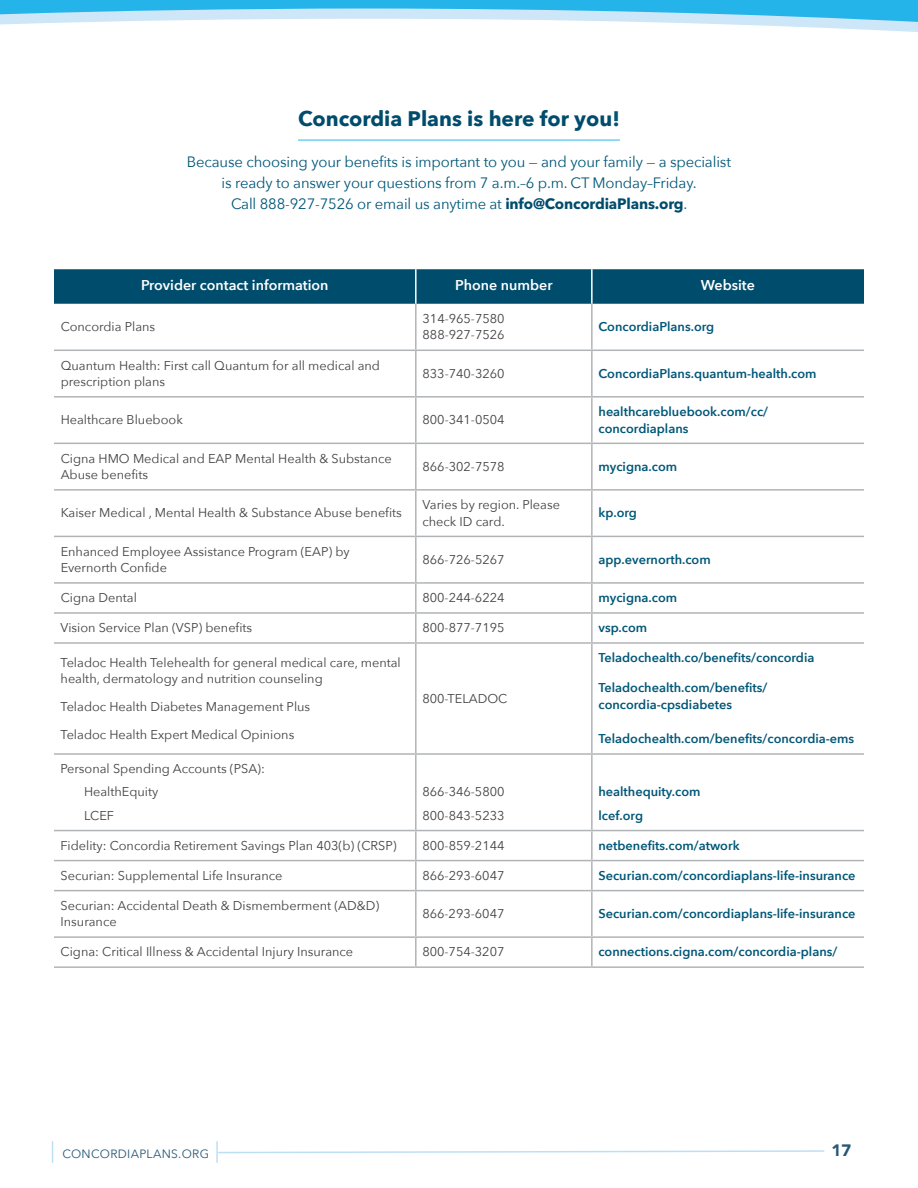
<style>
.page{position:relative;width:918px;height:1188px;background:#fff}
.page>*{position:absolute;margin:0;border:0;box-sizing:border-box;transform-origin:0 0}
.t1{font:700 21px "Avenir Next";color:#004c6c}
.t2{font:900 16.5px "Avenir";color:#295776}
.t3{font:15px/21px "Avenir Next";letter-spacing:-.01em;color:#005778;text-align:center}
.t4{font:600 14.25px "Avenir Next";color:#fff}
.t5{font:12.75px/16.5px "Avenir Next";color:#414042}
.t6{font:600 12.75px/16.5px "Avenir Next";color:#005778}
.t7{font:12px "Avenir Next";letter-spacing:.025em;color:#295776}
.s1{color:#005575}
.s2{font-family:"Avenir Next LT Pro";font-weight:700;color:#004c6c}
</style>
<div class="page">
<svg style="left:0;top:0;width:918px;height:32px"></svg>
<svg style="left:218px;top:1150px;width:607px;height:4px"></svg>
<hr style="left:216px;top:1141px;width:2px;height:22px;background:#bddff6">
<svg style="left:52px;top:1141px;width:1px;height:22px"></svg>
<hr style="left:298px;top:139px;width:322px;height:2px;background:#6dcff6">
<div style="left:54px;top:269px;width:810px;height:35px;background:#004c6c"></div>
<hr style="left:415px;top:269px;width:2px;height:35px;background:#fff">
<hr style="left:591px;top:269px;width:2px;height:35px;background:#fff">
<hr style="left:415px;top:304px;width:2px;height:46px;background:#b1b4b6">
<hr style="left:591px;top:304px;width:2px;height:46px;background:#b1b4b6">
<hr style="left:416px;top:350px;width:176px;height:1px;background:#b1b4b6">
<hr style="left:415px;top:351px;width:2px;height:45px;background:#b1b4b6">
<hr style="left:592px;top:350px;width:272px;height:1px;background:#b1b4b6">
<hr style="left:591px;top:351px;width:2px;height:45px;background:#b1b4b6">
<hr style="left:416px;top:396px;width:176px;height:2px;background:#b1b4b6">
<hr style="left:415px;top:398px;width:2px;height:45px;background:#b1b4b6">
<hr style="left:592px;top:396px;width:272px;height:2px;background:#b1b4b6">
<hr style="left:591px;top:398px;width:2px;height:45px;background:#b1b4b6">
<hr style="left:416px;top:443px;width:176px;height:1px;background:#b1b4b6">
<hr style="left:415px;top:444px;width:2px;height:45px;background:#b1b4b6">
<hr style="left:592px;top:443px;width:272px;height:1px;background:#b1b4b6">
<hr style="left:591px;top:444px;width:2px;height:45px;background:#b1b4b6">
<hr style="left:416px;top:489px;width:176px;height:2px;background:#b1b4b6">
<hr style="left:415px;top:491px;width:2px;height:45px;background:#b1b4b6">
<hr style="left:592px;top:489px;width:272px;height:2px;background:#b1b4b6">
<hr style="left:591px;top:491px;width:2px;height:45px;background:#b1b4b6">
<hr style="left:416px;top:536px;width:176px;height:1px;background:#b1b4b6">
<hr style="left:415px;top:537px;width:2px;height:45px;background:#b1b4b6">
<hr style="left:592px;top:536px;width:272px;height:1px;background:#b1b4b6">
<hr style="left:591px;top:537px;width:2px;height:45px;background:#b1b4b6">
<hr style="left:54px;top:582px;width:362px;height:2px;background:#b1b4b6">
<hr style="left:416px;top:582px;width:176px;height:2px;background:#b1b4b6">
<hr style="left:415px;top:584px;width:2px;height:28px;background:#b1b4b6">
<hr style="left:592px;top:582px;width:272px;height:2px;background:#b1b4b6">
<hr style="left:591px;top:584px;width:2px;height:28px;background:#b1b4b6">
<hr style="left:54px;top:612px;width:362px;height:2px;background:#b1b4b6">
<hr style="left:416px;top:612px;width:176px;height:2px;background:#b1b4b6">
<hr style="left:415px;top:614px;width:2px;height:28px;background:#b1b4b6">
<hr style="left:592px;top:612px;width:272px;height:2px;background:#b1b4b6">
<hr style="left:591px;top:614px;width:2px;height:28px;background:#b1b4b6">
<hr style="left:54px;top:642px;width:362px;height:2px;background:#b1b4b6">
<hr style="left:416px;top:642px;width:176px;height:2px;background:#b1b4b6">
<hr style="left:415px;top:644px;width:2px;height:109px;background:#b1b4b6">
<hr style="left:592px;top:642px;width:272px;height:2px;background:#b1b4b6">
<hr style="left:591px;top:644px;width:2px;height:109px;background:#b1b4b6">
<hr style="left:54px;top:753px;width:362px;height:2px;background:#b1b4b6">
<hr style="left:416px;top:753px;width:176px;height:2px;background:#b1b4b6">
<hr style="left:415px;top:755px;width:2px;height:75px;background:#b1b4b6">
<hr style="left:592px;top:753px;width:272px;height:2px;background:#b1b4b6">
<hr style="left:591px;top:755px;width:2px;height:75px;background:#b1b4b6">
<hr style="left:54px;top:830px;width:362px;height:1px;background:#b1b4b6">
<hr style="left:416px;top:830px;width:176px;height:1px;background:#b1b4b6">
<hr style="left:415px;top:831px;width:2px;height:29px;background:#b1b4b6">
<hr style="left:592px;top:830px;width:272px;height:1px;background:#b1b4b6">
<hr style="left:591px;top:831px;width:2px;height:29px;background:#b1b4b6">
<hr style="left:54px;top:860px;width:362px;height:1px;background:#b1b4b6">
<hr style="left:416px;top:860px;width:176px;height:1px;background:#b1b4b6">
<hr style="left:415px;top:861px;width:2px;height:29px;background:#b1b4b6">
<hr style="left:592px;top:860px;width:272px;height:1px;background:#b1b4b6">
<hr style="left:591px;top:861px;width:2px;height:29px;background:#b1b4b6">
<hr style="left:54px;top:890px;width:362px;height:1px;background:#b1b4b6">
<hr style="left:416px;top:890px;width:176px;height:1px;background:#b1b4b6">
<hr style="left:415px;top:891px;width:2px;height:45px;background:#b1b4b6">
<hr style="left:592px;top:890px;width:272px;height:1px;background:#b1b4b6">
<hr style="left:591px;top:891px;width:2px;height:45px;background:#b1b4b6">
<hr style="left:54px;top:936px;width:362px;height:2px;background:#b1b4b6">
<hr style="left:416px;top:936px;width:176px;height:2px;background:#b1b4b6">
<hr style="left:415px;top:938px;width:2px;height:28px;background:#b1b4b6">
<hr style="left:592px;top:936px;width:272px;height:2px;background:#b1b4b6">
<hr style="left:591px;top:938px;width:2px;height:28px;background:#b1b4b6">
<hr style="left:54px;top:966px;width:362px;height:2px;background:#b1b4b6">
<hr style="left:416px;top:966px;width:176px;height:2px;background:#b1b4b6">
<hr style="left:592px;top:966px;width:272px;height:2px;background:#b1b4b6">
<hr style="left:54px;top:350px;width:362px;height:1px;background:#b1b4b6">
<hr style="left:54px;top:396px;width:362px;height:2px;background:#b1b4b6">
<hr style="left:54px;top:443px;width:362px;height:1px;background:#b1b4b6">
<hr style="left:54px;top:489px;width:362px;height:2px;background:#b1b4b6">
<hr style="left:54px;top:536px;width:362px;height:1px;background:#b1b4b6">
<h1 class="t1" style="left:298px;top:100px;width:323px">Concordia Plans is here for you<span class="s1">!</span></h1>
<p class="t3" style="left:187px;top:151px;width:546px">Because choosing your benefits is important to you — and your family — a specialist is ready to answer your questions from 7 a.m.–6 p.m. CT Monday–Friday.<br>Call 888-927-7526 or email us anytime at <span class="s2">info@ConcordiaPlans.org</span>.</p>
<p class="t4" style="left:141px;top:273px;width:189px">Provider contact information</p>
<p class="t4" style="left:455px;top:273px;width:99px">Phone number</p>
<p class="t4" style="left:701px;top:273px;width:56px">Website</p>
<p class="t5" style="left:61px;top:318px;width:96px">Concordia Plans</p>
<p class="t5" style="left:423px;top:310px;width:84px">314-965-7580<br>888-927-7526</p>
<p class="t6" style="left:599px;top:318px;width:117px">ConcordiaPlans.org</p>
<p class="t5" style="left:61px;top:356px;width:321px">Quantum Health: First call Quantum for all medical and prescription plans</p>
<p class="t5" style="left:423px;top:365px;width:84px">833-740-3260</p>
<p class="t6" style="left:599px;top:365px;width:220px">ConcordiaPlans.quantum-health.com</p>
<p class="t5" style="left:61px;top:411px;width:124px">Healthcare Bluebook</p>
<p class="t5" style="left:423px;top:411px;width:84px">800-341-0504</p>
<p class="t6" style="left:599px;top:403px;width:171px">healthcarebluebook.com/cc/ concordiaplans</p>
<p class="t5" style="left:61px;top:449px;width:333px">Cigna HMO Medical and EAP Mental Health &amp; Substance<br>Abuse benefits</p>
<p class="t5" style="left:423px;top:458px;width:84px">866-302-7578</p>
<p class="t6" style="left:599px;top:458px;width:80px">mycigna.com</p>
<p class="t5" style="left:61px;top:504px;width:343px">Kaiser Medical , Mental Health &amp; Substance Abuse benefits</p>
<p class="t5" style="left:422px;top:496px;width:139px">Varies by region. Please check ID card.</p>
<p class="t6" style="left:599px;top:504px;width:40px">kp.org</p>
<p class="t5" style="left:61px;top:542px;width:291px">Enhanced Employee Assistance Program (EAP) by<br>Evernorth Confide</p>
<p class="t5" style="left:422px;top:551px;width:84px">866-726-5267</p>
<p class="t6" style="left:599px;top:551px;width:114px">app.evernorth.com</p>
<p class="t5" style="left:61px;top:589px;width:78px">Cigna Dental</p>
<p class="t5" style="left:422px;top:589px;width:84px">800-244-6224</p>
<p class="t6" style="left:599px;top:589px;width:80px">mycigna.com</p>
<p class="t5" style="left:61px;top:619px;width:193px">Vision Service Plan (VSP) benefits</p>
<p class="t5" style="left:422px;top:619px;width:84px">800-877-7195</p>
<p class="t6" style="left:598px;top:619px;width:50px">vsp.com</p>
<p class="t5" style="left:61px;top:653px;width:342px">Teladoc Health Telehealth for general medical care, mental health, dermatology and nutrition counseling</p>
<p class="t5" style="left:61px;top:692px;width:251px;line-height:27.8px">Teladoc Health Diabetes Management Plus<br>Teladoc Health Expert Medical Opinions</p>
<p class="t6" style="left:598px;top:649px;width:218px">Teladochealth.co/benefits/concordia</p>
<p class="t6" style="left:598px;top:679px;width:171px">Teladochealth.com/benefits/ concordia-cpsdiabetes</p>
<p class="t6" style="left:598px;top:730px;width:257px">Teladochealth.com/benefits/concordia-ems</p>
<p class="t5" style="left:422px;top:689px;width:87px">800-TELADOC</p>
<p class="t5" style="left:84px;top:757px;width:182px;line-height:23.2px;text-indent:-23px">Personal Spending Accounts (PSA):<br>HealthEquity<br>LCEF</p>
<p class="t5" style="left:422px;top:780px;width:84px;line-height:23.2px">866-346-5800<br>800-843-5233</p>
<p class="t6" style="left:598px;top:780px;width:104px;line-height:23.2px">healthequity.com lcef.org</p>
<p class="t5" style="left:61px;top:837px;width:338px">Fidelity: Concordia Retirement Savings Plan 403(b) (CRSP)</p>
<p class="t5" style="left:422px;top:837px;width:84px">800-859-2144</p>
<p class="t6" style="left:598px;top:837px;width:143px">netbenefits.com/atwork</p>
<p class="t5" style="left:61px;top:867px;width:223px">Securian: Supplemental Life Insurance</p>
<p class="t5" style="left:422px;top:867px;width:84px">866-293-6047</p>
<p class="t6" style="left:598px;top:867px;width:259px">Securian.com/concordiaplans-life-insurance</p>
<p class="t5" style="left:61px;top:897px;width:320px">Securian: Accidental Death &amp; Dismemberment (AD&amp;D)<br>Insurance</p>
<p class="t5" style="left:422px;top:905px;width:84px">866-293-6047</p>
<p class="t6" style="left:598px;top:905px;width:259px">Securian.com/concordiaplans-life-insurance</p>
<p class="t5" style="left:61px;top:943px;width:294px">Cigna: Critical Illness &amp; Accidental Injury Insurance</p>
<p class="t5" style="left:422px;top:943px;width:84px">800-754-3207</p>
<p class="t6" style="left:598px;top:943px;width:241px">connections.cigna.com/concordia-plans/</p>
<p class="t7" style="left:62px;top:1143px;width:148px">CONCORDIAPLANS.ORG</p>
<p class="t2" style="left:832px;top:1136px;width:21px">17</p>
</div>
